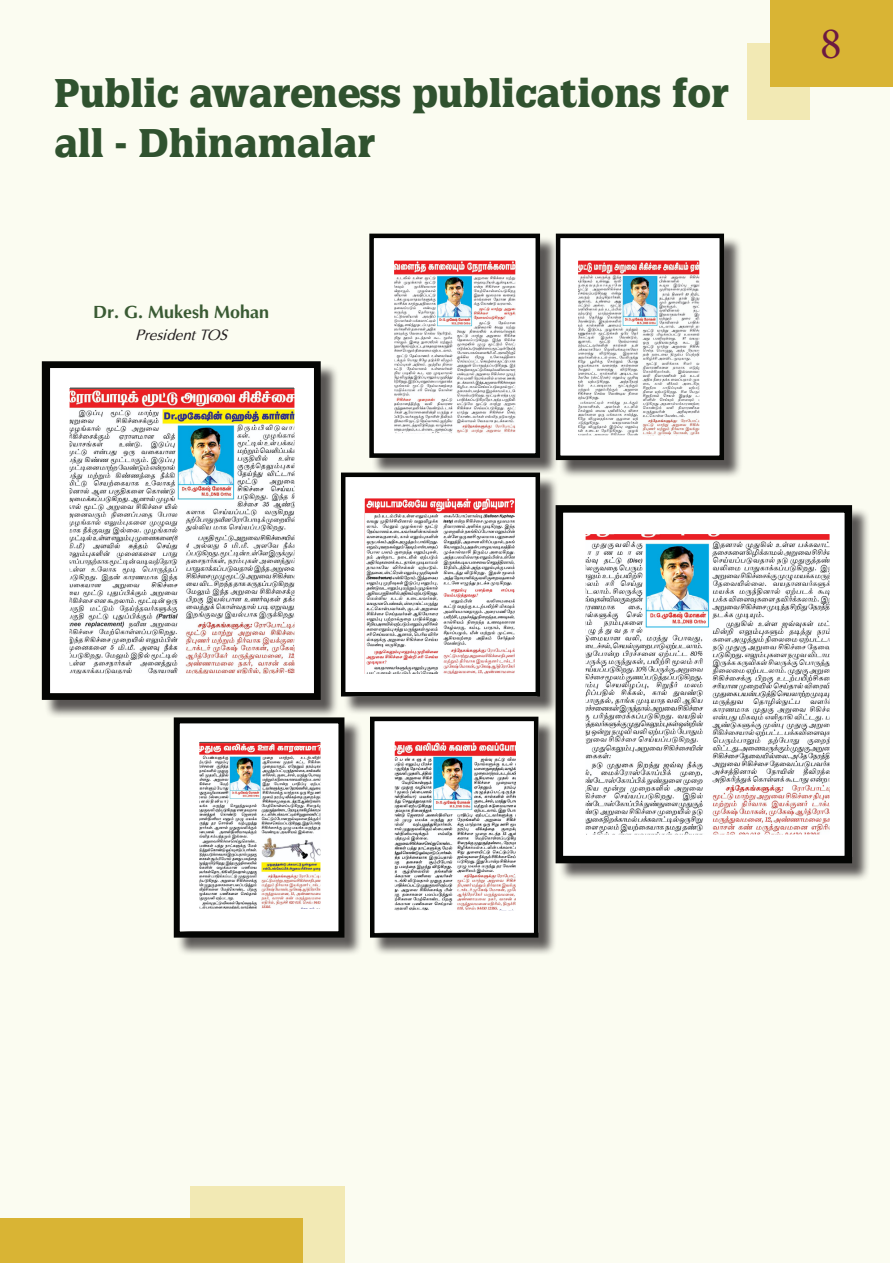
<style>
.page{position:relative;width:893px;height:1263px;background:#fff}
.page>*{position:absolute;margin:0;border:0;box-sizing:border-box;transform-origin:0 0}
.t1{font:45px "Minion Pro";color:#6c1942}
.t2{font:900 39px/49.5px "Latinia";color:#30522f}
.t3{font:700 18px "Optima";color:#3a5b34}
.t4{font:italic 15px "Optima";color:#231f20}
</style>
<div class="page">
<div style="left:0;top:0;width:889px;height:1263px;background:#fbfcf1"></div>
<div style="left:748px;top:43px;width:62px;height:77px;background:#f2e9b4"></div>
<div style="left:770px;top:0;width:123px;height:86px;background:#d9b434"></div>
<div style="left:191px;top:1187px;width:154px;height:76px;background:#f2e9b4"></div>
<div style="left:0;top:1218px;width:302px;height:45px;background:#d9b434"></div>
<div style="left:44px;top:363px;width:295px;height:355px;background:#231f20;opacity:.75"></div>
<div style="left:42px;top:361px;width:279px;height:339px;border:10px solid #040503"></div>
<img style="left:71px;top:389px;width:222px;height:283px">
<div style="left:50px;top:368px;width:264px;height:325px;border:20px solid #fff"></div>
<div style="left:558px;top:507px;width:312px;height:375px;background:#231f20;opacity:.75"></div>
<img style="left:586px;top:535px;width:243px;height:299px">
<div style="left:563px;top:512px;width:289px;height:345px;border:22px solid #fff"></div>
<div style="left:556px;top:505px;width:296px;height:358px;border:8px solid #040503"></div>
<div style="left:176px;top:720px;width:187px;height:236px;background:#231f20;opacity:.75"></div>
<img style="left:200px;top:743px;width:120px;height:165px">
<div style="left:177px;top:719px;width:166px;height:212px;border:22px solid #fff"></div>
<div style="left:174px;top:717px;width:170px;height:221px;border:6px solid #040503"></div>
<div style="left:372px;top:719px;width:185px;height:237px;background:#231f20;opacity:.75"></div>
<img style="left:395px;top:742px;width:120px;height:168px">
<div style="left:372px;top:719px;width:166px;height:214px;border:22px solid #fff"></div>
<div style="left:370px;top:717px;width:168px;height:221px;border:4px solid #040503"></div>
<div style="left:343px;top:475px;width:216px;height:240px;background:#231f20;opacity:.75"></div>
<img style="left:365px;top:499px;width:149px;height:174px">
<div style="left:342px;top:476px;width:195px;height:220px;border:22px solid #fff"></div>
<div style="left:341px;top:472px;width:199px;height:224px;border:4px solid #040503"></div>
<div style="left:372px;top:236px;width:186px;height:241px;background:#231f20;opacity:.75"></div>
<img style="left:395px;top:261px;width:120px;height:172px">
<div style="left:372px;top:238px;width:166px;height:218px;border:22px solid #fff"></div>
<div style="left:369px;top:234px;width:171px;height:224px;border:4px solid #040503"></div>
<div style="left:558px;top:236px;width:184px;height:243px;background:#231f20;opacity:.75"></div>
<img style="left:579px;top:261px;width:120px;height:174px">
<div style="left:556px;top:238px;width:166px;height:220px;border:22px solid #fff"></div>
<div style="left:556px;top:234px;width:168px;height:226px;border:4px solid #040503"></div>
<p class="t2" style="left:54px;top:68px;width:676px">Public awareness publications for all - Dhinamalar</p>
<p class="t3" style="left:93px;top:302px;width:178px">Dr. G. Mukesh Mohan</p>
<p class="t4" style="left:136px;top:325px;width:93px">President TOS</p>
<p class="t1" style="left:820px;top:14px;width:23px">8</p>
</div>
